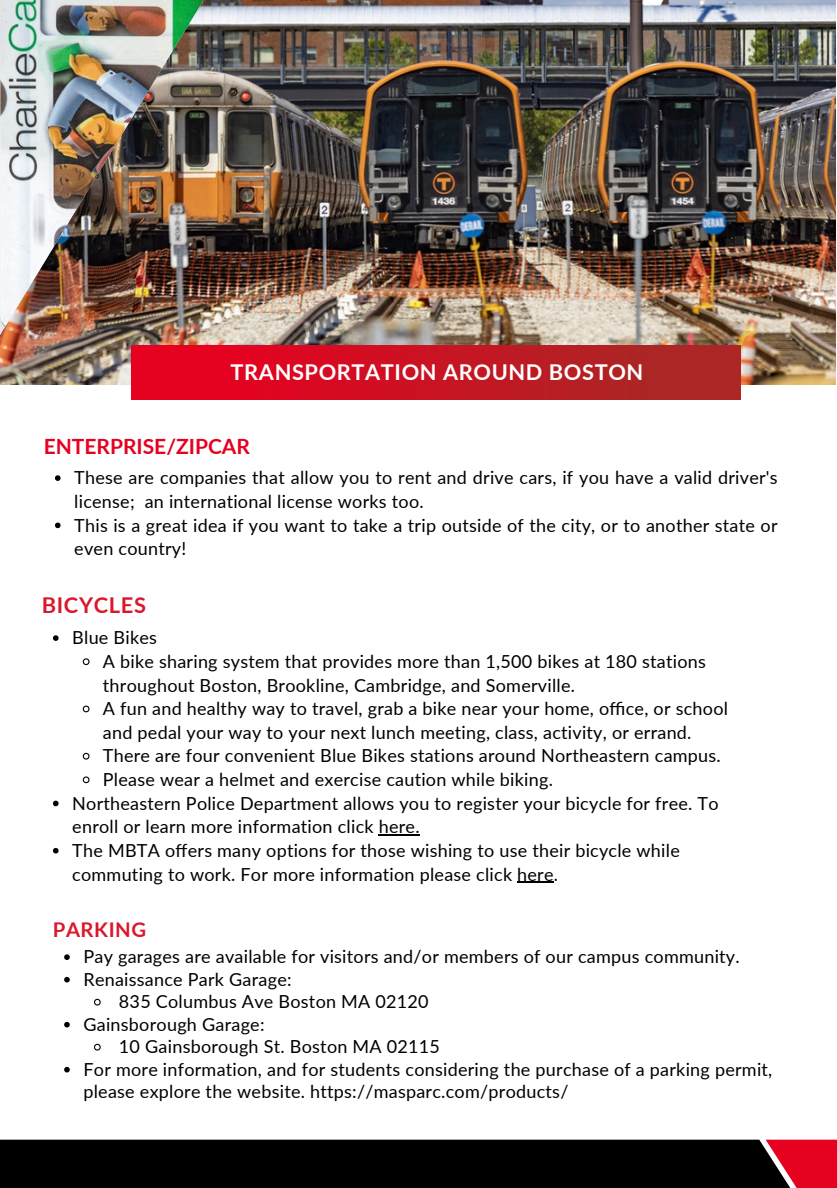
<style>
.page{position:relative;width:837px;height:1188px;background:#fff}
.page>*{position:absolute;margin:0;border:0;box-sizing:border-box;transform-origin:0 0}
.t1{font:700 21.75px "Lato";letter-spacing:.03em;color:#fff}
.t2{font:700 21.75px "Lato";letter-spacing:.03em;color:#db172b}
.t3{font:700 21px "Lato";color:#e60121}
.t4{font:700 20.25px "Lato";letter-spacing:.03em;color:#db172b}
.t5{font:18px/23.7px "Lato";letter-spacing:.015em;color:#000}
</style>
<div class="page">
<img style="left:0;top:0;width:835px;height:385px">
<img style="left:0;top:0;width:236px;height:336px">
<img style="left:0;top:0;width:230px;height:327px">
<div style="left:132px;top:345px;width:608px;height:54px;background:linear-gradient(to right,#ee0020,#a42a25)"></div>
<svg style="left:53px;top:635px;width:6px;height:6px"></svg>
<svg style="left:82px;top:658px;width:8px;height:8px"></svg>
<svg style="left:82px;top:705px;width:8px;height:8px"></svg>
<svg style="left:82px;top:752px;width:8px;height:8px"></svg>
<svg style="left:82px;top:776px;width:8px;height:8px"></svg>
<svg style="left:53px;top:801px;width:6px;height:5px"></svg>
<hr style="left:379px;top:834px;width:41px;height:2px;background:#000">
<svg style="left:53px;top:848px;width:6px;height:6px"></svg>
<hr style="left:517px;top:882px;width:37px;height:1px;background:#000">
<svg style="left:64px;top:954px;width:6px;height:6px"></svg>
<svg style="left:64px;top:977px;width:6px;height:5px"></svg>
<svg style="left:94px;top:998px;width:7px;height:8px"></svg>
<svg style="left:64px;top:1022px;width:6px;height:5px"></svg>
<svg style="left:94px;top:1043px;width:7px;height:8px"></svg>
<svg style="left:64px;top:1067px;width:6px;height:5px"></svg>
<svg style="left:0;top:1140px;width:837px;height:48px;background:#110204"></svg>
<svg style="left:55px;top:475px;width:6px;height:6px"></svg>
<svg style="left:55px;top:523px;width:6px;height:5px"></svg>
<p class="t1" style="left:231px;top:358px;width:414px">TRANSPORTATION AROUND BOSTON</p>
<p class="t3" style="left:44px;top:433px;width:208px">ENTERPRISE/ZIPCAR</p>
<p class="t5" style="left:74px;top:465px;width:705px">These are companies that allow you to rent and drive cars, if you have a valid driver's license; an international license works too.<br>This is a great idea if you want to take a trip outside of the city, or to another state or even country!</p>
<p class="t2" style="left:42px;top:591px;width:106px">BICYCLES</p>
<p class="t5" style="left:72px;top:625px;width:86px">Blue Bikes</p>
<p class="t5" style="left:103px;top:649px;width:605px">A bike sharing system that provides more than 1,500 bikes at 180 stations</p>
<p class="t5" style="left:103px;top:673px;width:474px">throughout Boston, Brookline, Cambridge, and Somerville.</p>
<p class="t5" style="left:103px;top:696px;width:627px">A fun and healthy way to travel, grab a bike near your home, office, or school</p>
<p class="t5" style="left:103px;top:720px;width:590px">and pedal your way to your next lunch meeting, class, activity, or errand.</p>
<p class="t5" style="left:103px;top:744px;width:619px">There are four convenient Blue Bikes stations around Northeastern campus.</p>
<p class="t5" style="left:103px;top:767px;width:452px">Please wear a helmet and exercise caution while biking.</p>
<p class="t5" style="left:72px;top:791px;width:648px">Northeastern Police Department allows you to register your bicycle for free. To</p>
<p class="t5" style="left:72px;top:814px;width:349px">enroll or learn more information click here.</p>
<p class="t5" style="left:72px;top:838px;width:609px">The MBTA offers many options for those wishing to use their bicycle while</p>
<p class="t5" style="left:72px;top:862px;width:487px">commuting to work. For more information please click here.</p>
<p class="t4" style="left:53px;top:917px;width:95px">PARKING</p>
<p class="t5" style="left:83px;top:945px;width:658px">Pay garages are available for visitors and/or members of our campus community.</p>
<p class="t5" style="left:83px;top:967px;width:210px">Renaissance Park Garage:</p>
<p class="t5" style="left:119px;top:990px;width:311px">835 Columbus Ave Boston MA 02120</p>
<p class="t5" style="left:83px;top:1012px;width:183px">Gainsborough Garage:</p>
<p class="t5" style="left:119px;top:1035px;width:323px">10 Gainsborough St. Boston MA 02115</p>
<p class="t5" style="left:83px;top:1057px;width:690px">For more information, and for students considering the purchase of a parking permit,</p>
<p class="t5" style="left:83px;top:1080px;width:486px">please explore the website. https://masparc.com/products/</p>
</div>
